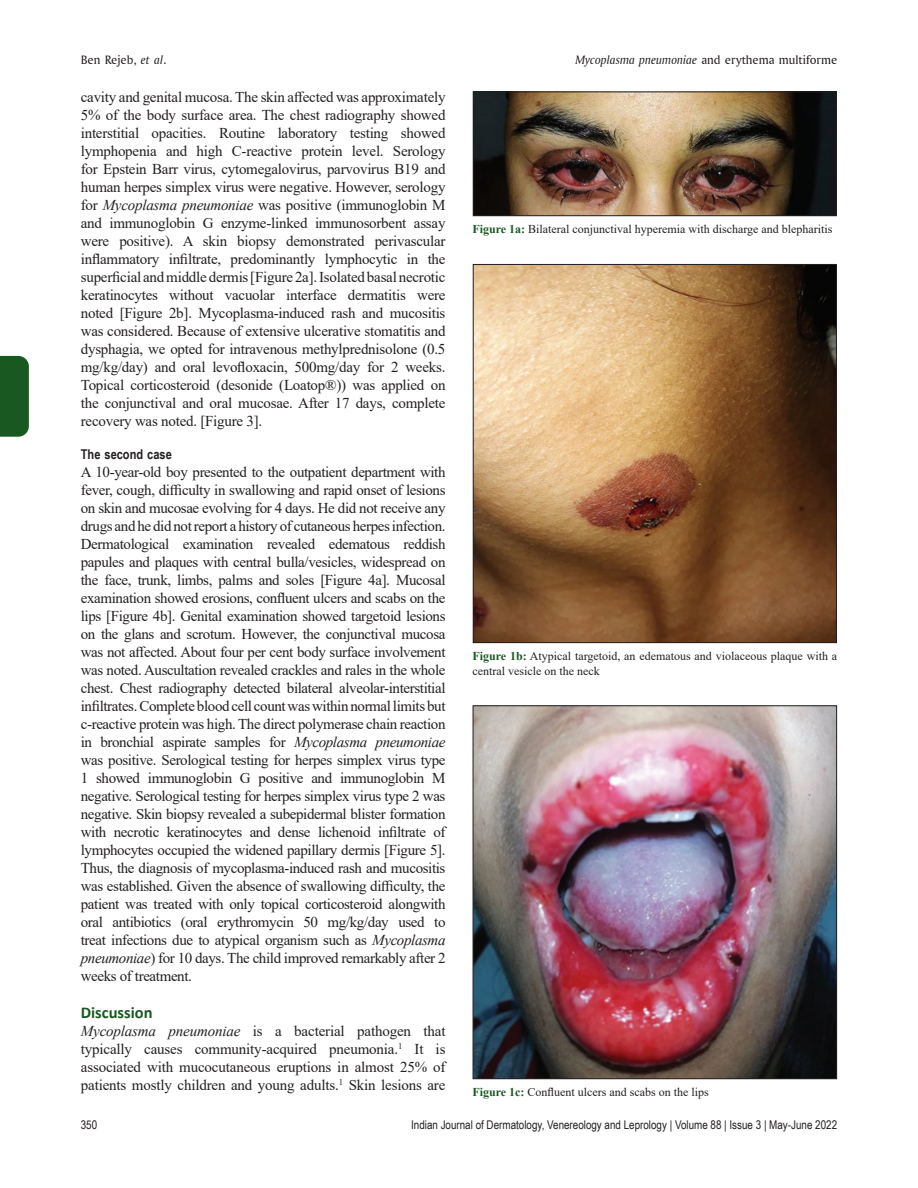
<style>
.page{position:relative;width:918px;height:1188px;background:#fff}
.page>*{position:absolute;margin:0;border:0;box-sizing:border-box;transform-origin:0 0}
.t1{font:700 16.5px "Calibri";color:#195820}
.t2{font:15px/18px "Times New Roman";letter-spacing:-.015em;color:#231f20;text-align:justify}
.t3{font:700 13.5px "Arial Narrow";color:#231f20}
.t4{font:12.75px "Amerigo BT Roman A";color:#231f20}
.t5{font:12px/14.4px "Times New Roman";color:#231f20}
.t6{font:12px "Arial Narrow";color:#231f20}
.s1{font-family:"Amerigo BT Italic A"}
.s2{font-style:italic}
.s3{font-weight:700;color:#195820}
</style>
<div class="page">
<div style="left:0;top:356px;width:29px;height:81px;background:#195820"></div>
<img style="left:475px;top:94px;width:360px;height:120px">
<div style="left:473px;top:92px;width:364px;height:124px;border:1px solid #231f20"></div>
<img style="left:475px;top:266px;width:360px;height:375px">
<div style="left:473px;top:264px;width:364px;height:379px;border:1px solid #231f20"></div>
<img style="left:475px;top:708px;width:360px;height:369px">
<div style="left:473px;top:706px;width:364px;height:373px;border:1px solid #231f20"></div>
<p class="t4" style="left:81px;top:52px;width:87px">Ben Rejeb, <span class="s1">et al</span>.</p>
<p class="t4" style="left:575px;top:52px;width:263px"><span class="s1">Mycoplasma pneumoniae</span> and erythema multiforme</p>
<p class="t2" style="left:81px;top:88px;width:366px">cavity and genital mucosa. The skin affected was approximately 5% of the body surface area. The chest radiography showed interstitial opacities. Routine laboratory testing showed lymphopenia and high C‑reactive protein level. Serology for Epstein Barr virus, cytomegalovirus, parvovirus B19 and human herpes simplex virus were negative. However, serology for <span class="s2">Mycoplasma pneumoniae</span> was positive (immunoglobin M and immunoglobin G enzyme‑linked immunosorbent assay were positive). A skin biopsy demonstrated perivascular inflammatory infiltrate, predominantly lymphocytic in the superficial and middle dermis[Figure 2a]. Isolated basal necrotic keratinocytes without vacuolar interface dermatitis were noted [Figure 2b]. Mycoplasma‑induced rash and mucositis was considered. Because of extensive ulcerative stomatitis and dysphagia, we opted for intravenous methylprednisolone (0.5 mg/kg/day) and oral levofloxacin, 500mg/day for 2 weeks.<br>Topical corticosteroid (desonide (Loatop®)) was applied on the conjunctival and oral mucosae. After 17 days, complete recovery was noted. [Figure 3].</p>
<p class="t3" style="left:81px;top:444px;width:93px">The second case</p>
<p class="t2" style="left:81px;top:463px;width:366px">A 10‑year‑old boy presented to the outpatient department with fever, cough, difficulty in swallowing and rapid onset of lesions on skin and mucosae evolving for 4 days. He did not receive any drugs and he did not report a history of cutaneous herpes infection.<br>Dermatological examination revealed edematous reddish papules and plaques with central bulla/vesicles, widespread on the face, trunk, limbs, palms and soles [Figure 4a]. Mucosal examination showed erosions, confluent ulcers and scabs on the lips [Figure 4b]. Genital examination showed targetoid lesions on the glans and scrotum. However, the conjunctival mucosa was not affected. About four per cent body surface involvement was noted. Auscultation revealed crackles and rales in the whole chest. Chest radiography detected bilateral alveolar‑interstitial infiltrates. Complete blood cell count was within normal limits but c-reactive protein was high. The direct polymerase chain reaction in bronchial aspirate samples for <span class="s2">Mycoplasma pneumoniae </span>was positive. Serological testing for herpes simplex virus type 1 showed immunoglobin G positive and immunoglobin M negative. Serological testing for herpes simplex virus type 2 was negative. Skin biopsy revealed a subepidermal blister formation with necrotic keratinocytes and dense lichenoid infiltrate of lymphocytes occupied the widened papillary dermis [Figure 5].<br>Thus, the diagnosis of mycoplasma‑induced rash and mucositis was established. Given the absence of swallowing difficulty, the patient was treated with only topical corticosteroid alongwith oral antibiotics (oral erythromycin 50 mg/kg/day used to treat infections due to atypical organism such as <span class="s2">Mycoplasma pneumoniae</span>) for 10 days. The child improved remarkably after 2 weeks of treatment.</p>
<p class="t1" style="left:81px;top:1001px;width:73px">Discussion</p>
<p class="t2" style="left:81px;top:1022px;width:366px"><span class="s2">Mycoplasma pneumoniae</span> is a bacterial pathogen that typically causes community‑acquired pneumonia.<sup>1</sup> It is associated with mucocutaneous eruptions in almost 25% of patients mostly children and young adults.<sup>1</sup> Skin lesions are</p>
<p class="t5" style="left:473px;top:222px;width:362px"><span class="s3">Figure 1a:</span> Bilateral conjunctival hyperemia with discharge and blepharitis</p>
<p class="t5" style="left:472px;top:649px;width:366px"><span class="s3">Figure 1b:</span> Atypical targetoid, an edematous and violaceous plaque with a central vesicle on the neck</p>
<p class="t5" style="left:472px;top:1085px;width:238px"><span class="s3">Figure 1c:</span> Confluent ulcers and scabs on the lips</p>
<p class="t6" style="left:81px;top:1116px;width:18px">350</p>
<p class="t6" style="left:411px;top:1116px;width:427px">Indian Journal of Dermatology, Venereology and Leprology | Volume 88 | Issue 3 | May-June 2022</p>
</div>
